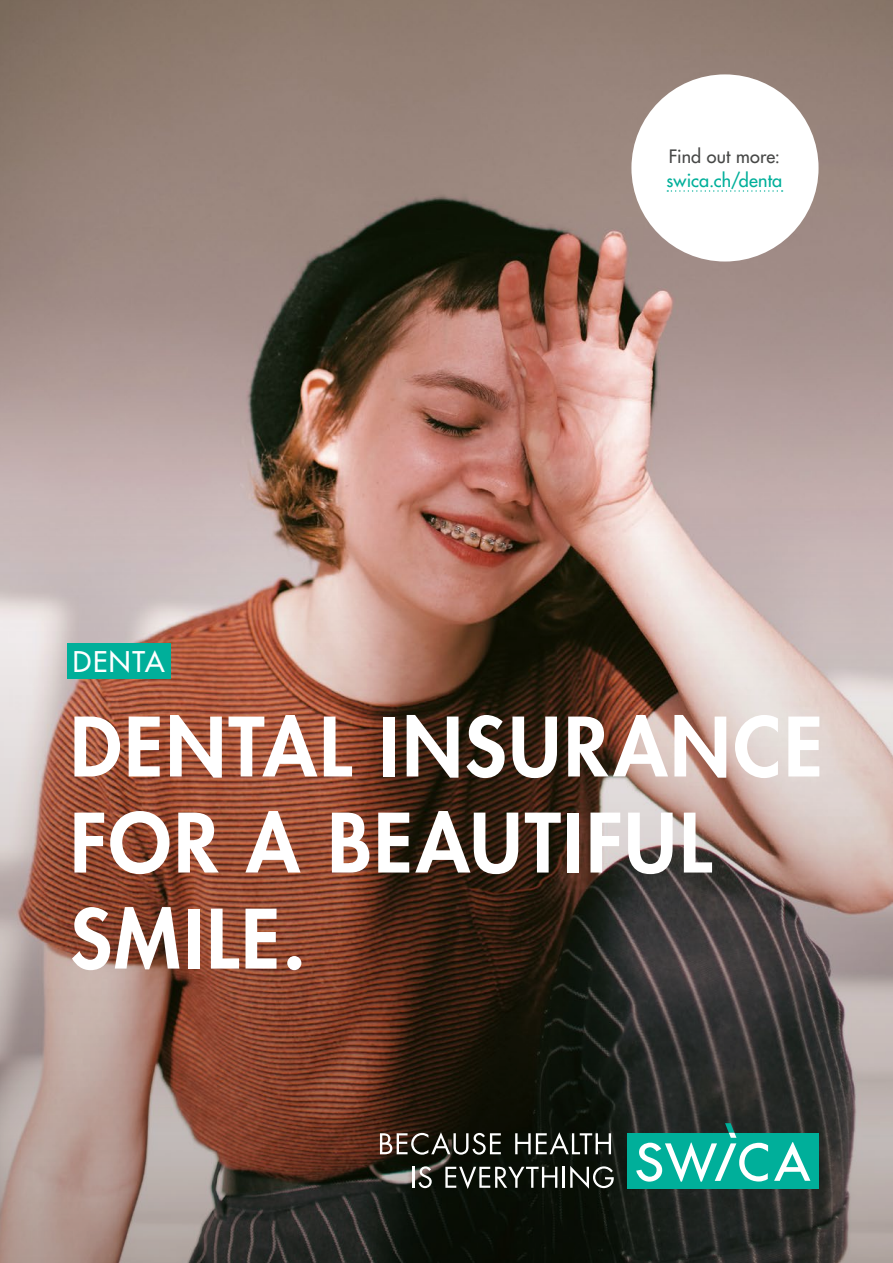
<style>
.page{position:relative;width:893px;height:1263px;background:#fff}
.page>*{position:absolute;margin:0;border:0;box-sizing:border-box;transform-origin:0 0}
.t1{font:800 79.5px/96px "Futura Std";letter-spacing:.035em;color:#fff}
.t2{font:500 27.75px "Futura Std";letter-spacing:.055em;color:#fff}
.t3{font:500 18px "Futura Std";letter-spacing:.01em;color:#00af9a}
.t4{font:500 18px "Futura Std";letter-spacing:.005em;color:#474847}
</style>
<div class="page">
<img style="left:0;top:0;width:893px;height:446px">
<img style="left:0;top:446px;width:893px;height:817px">
<div style="left:627px;top:1133px;width:191px;height:55px;background:#00af9a"></div>
<svg style="left:774px;top:1142px;width:36px;height:39px"></svg>
<svg style="left:636px;top:1123px;width:132px;height:59px"></svg>
<svg style="left:380px;top:1132px;width:121px;height:23px"></svg>
<svg style="left:515px;top:1132px;width:96px;height:22px"></svg>
<hr style="left:412px;top:1167px;width:2px;height:21px;background:#fff">
<svg style="left:419px;top:1166px;width:13px;height:22px"></svg>
<svg style="left:445px;top:1167px;width:112px;height:21px"></svg>
<hr style="left:563px;top:1167px;width:2px;height:21px;background:#fff">
<svg style="left:570px;top:1166px;width:44px;height:22px"></svg>
<div style="left:67px;top:643px;width:104px;height:36px;background:#00af9a"></div>
<div style="left:631px;top:74px;width:187px;height:187px;background:#fff;border-radius:50%"></div>
<svg style="left:667px;top:190px;width:116px;height:2px"></svg>
<p class="t2" style="left:73px;top:644px;width:93px">DENTA</p>
<p class="t4" style="left:669px;top:145px;width:113px">Find out more:</p>
<p class="t3" style="left:667px;top:169px;width:117px">swica.ch/denta</p>
<p class="t1" style="left:70px;top:699px;width:754px">DENTAL INSURANCE<br>FOR A BEAUTIFUL<br>SMILE.</p>
</div>
